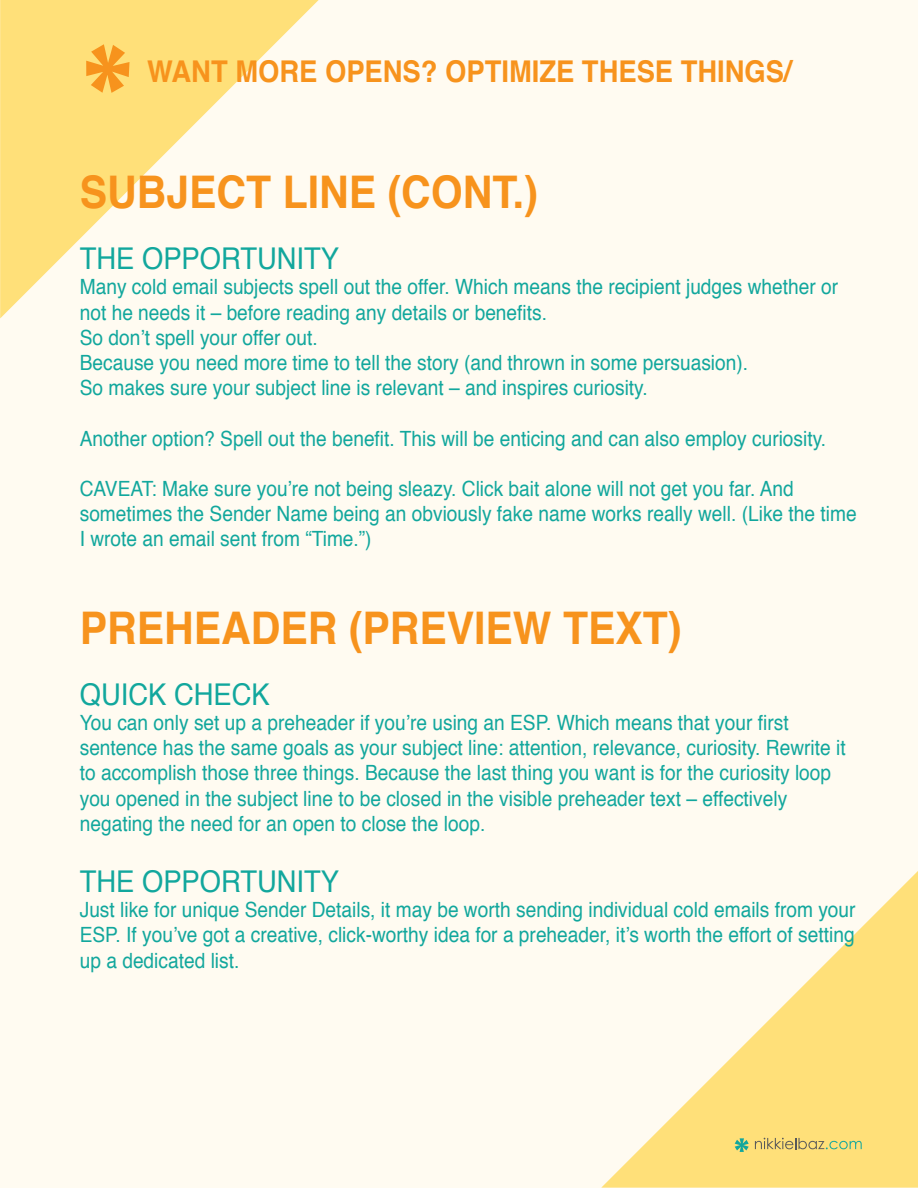
<style>
.page{position:relative;width:918px;height:1188px;background:#fffbf1}
.page>*{position:absolute;margin:0;border:0;box-sizing:border-box;transform-origin:0 0}
.t1{font:700 45px "Helvetica";color:#f7931d;scale:.91 1}
.t2{font:30px "Helvetica";color:#12a79d;scale:.91 1}
.t3{font:700 30px "Helvetica";color:#f7931d;scale:.91 1}
.t4{font:21px/25.2px "Helvetica";color:#12a79d;scale:.91 1}
</style>
<div class="page">
<svg style="left:601px;top:871px;width:317px;height:317px"></svg>
<svg style="left:0;top:0;width:319px;height:318px"></svg>
<svg style="left:735px;top:1138px;width:14px;height:14px"></svg>
<svg style="left:755px;top:1138px;width:107px;height:11px"></svg>
<svg style="left:86px;top:44px;width:44px;height:49px;background:#fab647"></svg>
<h2 class="t3" style="left:147px;top:48px;width:710px">WANT MORE OPENS? OPTIMIZE THESE THINGS/</h2>
<h1 class="t1" style="left:80px;top:156px;width:505px">SUBJECT LINE (CONT.)</h1>
<h2 class="t2" style="left:80px;top:236px;width:287px">THE OPPORTUNITY</h2>
<p class="t4" style="left:80px;top:275px;width:835px">Many cold email subjects spell out the offer. Which means the recipient judges whether or not he needs it – before reading any details or benefits.<br>So don’t spell your offer out.<br>Because you need more time to tell the story (and thrown in some persuasion).<br>So makes sure your subject line is relevant – and inspires curiosity.</p>
<p class="t4" style="left:80px;top:426px;width:822px">Another option? Spell out the benefit. This will be enticing and can also employ curiosity.</p>
<p class="t4" style="left:80px;top:477px;width:855px">CAVEAT: Make sure you’re not being sleazy. Click bait alone will not get you far. And sometimes the Sender Name being an obviously fake name works really well. (Like the time<br>I wrote an email sent from “Time.”)</p>
<h1 class="t1" style="left:80px;top:592px;width:663px">PREHEADER (PREVIEW TEXT)</h1>
<h2 class="t2" style="left:80px;top:671px;width:210px">QUICK CHECK</h2>
<p class="t4" style="left:80px;top:711px;width:843px">You can only set up a preheader if you’re using an ESP. Which means that your first sentence has the same goals as your subject line: attention, relevance, curiosity. Rewrite it to accomplish those three things. Because the last thing you want is for the curiosity loop you opened in the subject line to be closed in the visible preheader text – effectively negating the need for an open to close the loop.</p>
<h2 class="t2" style="left:80px;top:858px;width:287px">THE OPPORTUNITY</h2>
<p class="t4" style="left:80px;top:898px;width:854px;text-align:justify">Just like for unique Sender Details, it may be worth sending individual cold emails from your ESP. If you’ve got a creative, click-worthy idea for a preheader, it’s worth the effort of setting up a dedicated list.</p>
</div>
